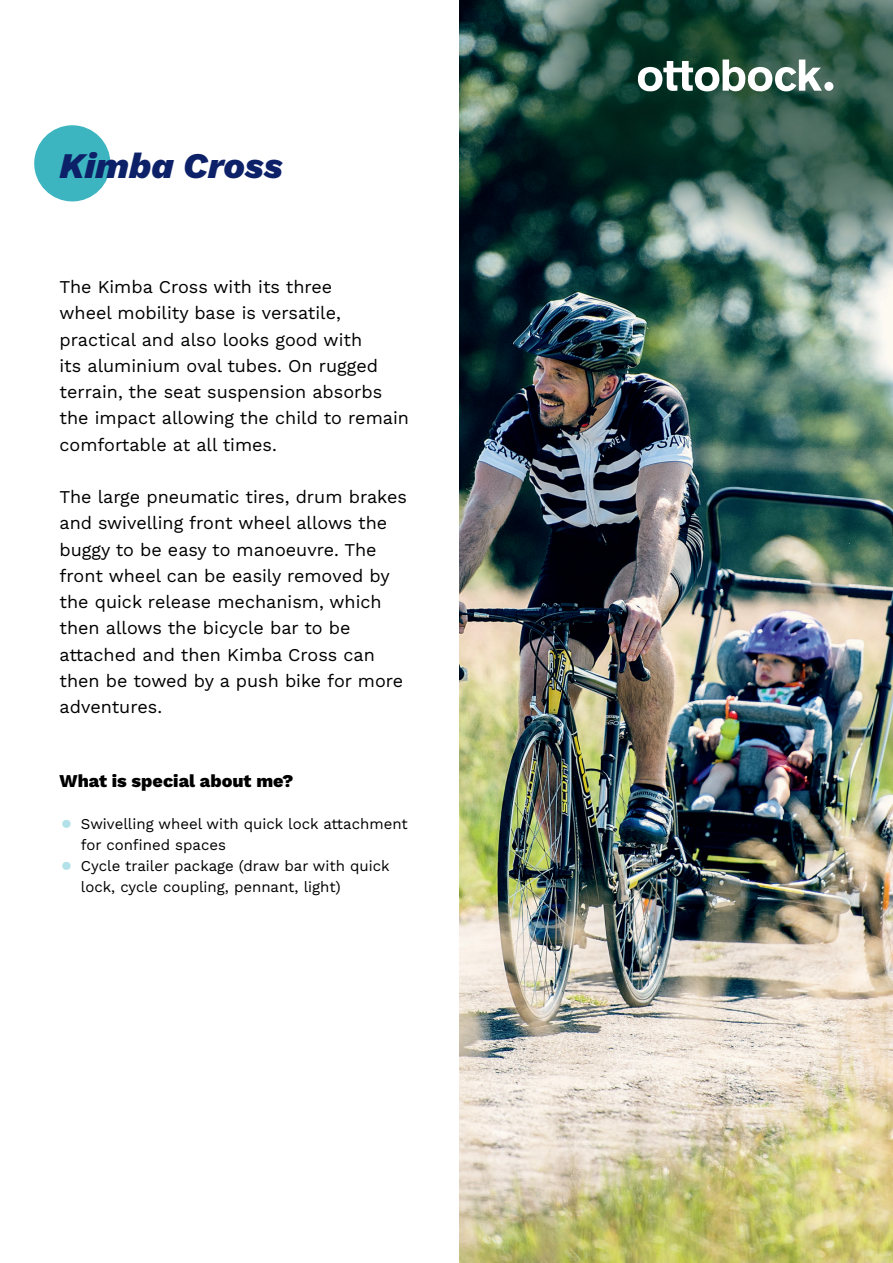
<style>
.page{position:relative;width:893px;height:1263px;background:#fff}
.page>*{position:absolute;margin:0;border:0;box-sizing:border-box;transform-origin:0 0}
.t1{font:italic 800 36px "Work Sans";color:#0d2169}
.t2{font:18px/26.2px "Work Sans";color:#000001}
.t3{font:800 18px "Work Sans";color:#000001}
.t4{font:15px/21px "Work Sans";color:#000001}
.s1{font-size:33px;color:#b3e1e9}
</style>
<div class="page">
<img style="left:459px;top:0;width:434px;height:1263px">
<div style="left:34px;top:125px;width:76px;height:76px;background:#3cb5c1;border-radius:50%"></div>
<div style="left:824px;top:82px;width:9px;height:9px;background:#fff;border-radius:50%"></div>
<svg style="left:638px;top:60px;width:184px;height:32px"></svg>
<h1 class="t1" style="left:60px;top:138px;width:225px">Kimba Cross</h1>
<p class="t2" style="left:60px;top:273px;width:351px">The Kimba Cross with its three<br>wheel mobility base is versatile, practical and also looks good with<br>its aluminium oval tubes. On rugged terrain, the seat suspension absorbs the impact allowing the child to remain comfortable at all times.</p>
<p class="t2" style="left:60px;top:483px;width:349px">The large pneumatic tires, drum brakes and swivelling front wheel allows the buggy to be easy to manoeuvre. The front wheel can be easily removed by the quick release mechanism, which then allows the bicycle bar to be attached and then Kimba Cross can then be towed by a push bike for more adventures.</p>
<p class="t3" style="left:60px;top:767px;width:235px">What is special about me?</p>
<p class="t4" style="left:81px;top:812px;width:329px;text-indent:-21px"><span class="s1">•</span> Swivelling wheel with quick lock attachment for confined spaces</p>
<p class="t4" style="left:81px;top:854px;width:310px;text-indent:-21px"><span class="s1">•</span> Cycle trailer package (draw bar with quick lock, cycle coupling, pennant, light)</p>
</div>
